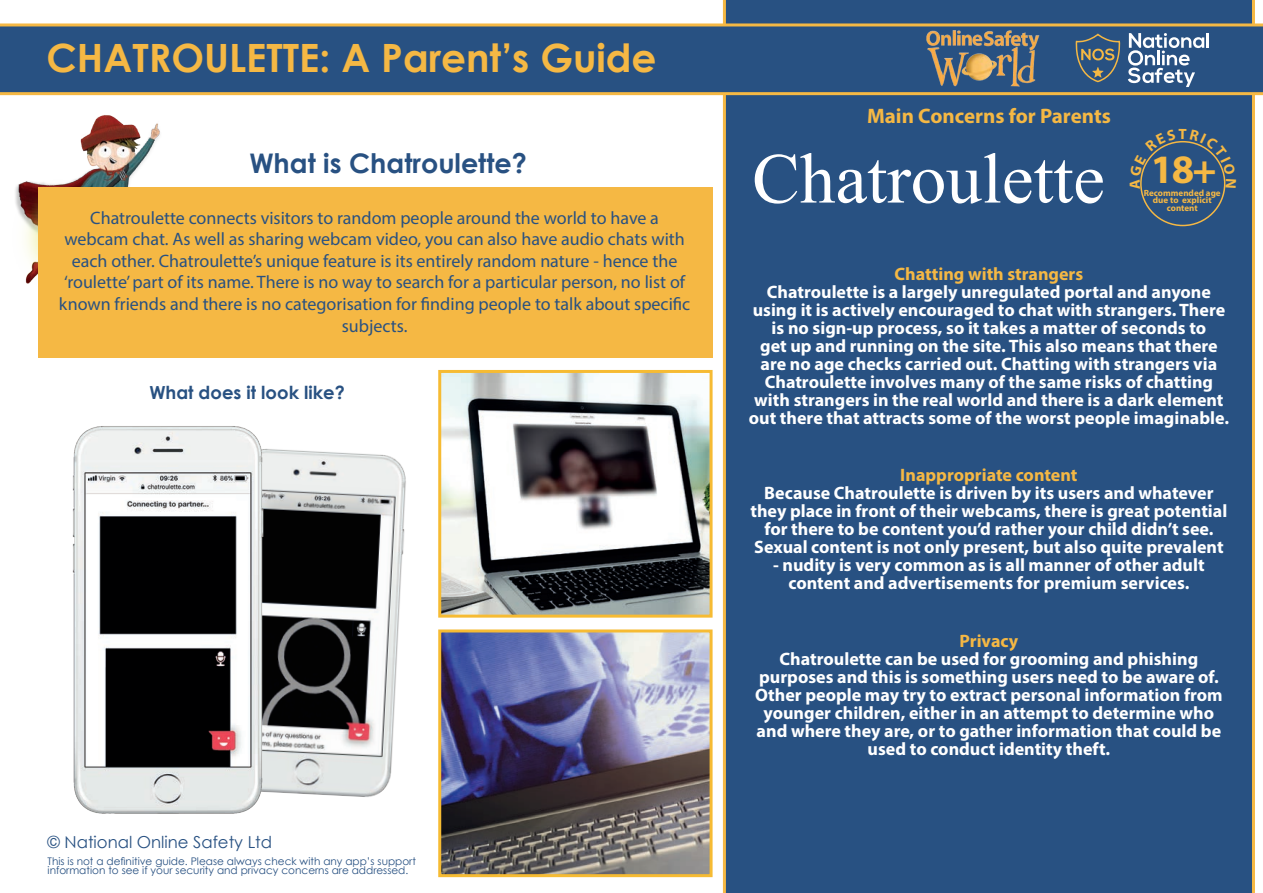
<style>
.page{position:relative;width:1263px;height:893px;background:#fff}
.page>*{position:absolute;margin:0;border:0;box-sizing:border-box;transform-origin:0 0}
.t1{font:71.4px "Times New Roman";color:#fff}
.t2{font:700 40.5px "Myriad Pro";color:#f5b844}
.t3{font:700 39px "Century Gothic";color:#f5b844}
.t4{font:700 27px "Century Gothic";color:#285182}
.t5{font:700 21px "Myriad Pro";color:#f5b844}
.t6{font:700 18px/18px "Myriad Pro";color:#fff;text-align:center}
.t7{font:18px/21.6px "Myriad Pro";color:#285182;text-align:center}
.t8{font:700 18px "Myriad Pro";color:#f5b844}
.t9{font:700 18px "Century Gothic";color:#285182}
.t10{font:16.5px "Century Gothic";color:#285182}
.t11{font:10.5px/9px "Century Gothic";color:#285182}
.t12{font:700 9px/7.8px "Myriad Pro";color:#f5b844;text-align:center}
</style>
<div class="page">
<img style="left:15px;top:115px;width:145px;height:169px">
<div style="left:38px;top:187px;width:674px;height:170px;background:#f5b844"></div>
<div style="left:723px;top:0;width:532px;height:893px;background:#285182"></div>
<svg style="left:0;top:23px;width:1263px;height:72px;background:#3c5b7c"></svg>
<hr style="left:1206px;top:33px;width:3px;height:15px;background:#fff">
<svg style="left:1128px;top:33px;width:76px;height:54px"></svg>
<svg style="left:1075px;top:33px;width:46px;height:58px;background:#4a6277"></svg>
<img style="left:923px;top:29px;width:118px;height:58px">
<img style="left:442px;top:633px;width:266px;height:240px">
<div style="left:438px;top:629px;width:274px;height:248px;border:3px solid #f6bb33"></div>
<img style="left:442px;top:374px;width:266px;height:240px">
<div style="left:438px;top:370px;width:274px;height:248px;border:3px solid #f6bb33"></div>
<img style="left:279px;top:449px;width:127px;height:348px">
<img style="left:72px;top:426px;width:207px;height:388px">
<div style="left:1130px;top:129px;width:106px;height:60px;background:#285182"></div>
<h3 class="t3" style="left:47px;top:28px;width:611px">CHATROULETTE: A Parent’s Guide</h3>
<p class="t5" style="left:867px;top:102px;width:245px">Main Concerns for Parents</p>
<h3 class="t4" style="left:249px;top:143px;width:279px">What is Chatroulette?</h3>
<h1 class="t1" style="left:752px;top:131px;width:354px">Chatroulette</h1>
<h2 class="t2" style="left:1151px;top:143px;width:67px">18+</h2>
<p class="t12" style="left:1144px;top:188px;width:78px">Recommended age due to explicit content</p>
<p class="t7" style="left:59px;top:207px;width:633px">Chatroulette connects visitors to random people around the world to have a webcam chat. As well as sharing webcam video, you can also have audio chats with each other. Chatroulette’s unique feature is its entirely random nature - hence the ‘roulette’ part of its name. There is no way to search for a particular person, no list of known friends and there is no categorisation for finding people to talk about specific subjects.</p>
<p class="t8" style="left:895px;top:262px;width:190px">Chatting with strangers</p>
<p class="t6" style="left:749px;top:282px;width:482px">Chatroulette is a largely unregulated portal and anyone using it is actively encouraged to chat with strangers. There is no sign-up process, so it takes a matter of seconds to<br>get up and running on the site. This also means that there are no age checks carried out. Chatting with strangers via Chatroulette involves many of the same risks of chatting with strangers in the real world and there is a dark element out there that attracts some of the worst people imaginable.</p>
<p class="t9" style="left:149px;top:379px;width:197px">What does it look like?</p>
<p class="t8" style="left:900px;top:463px;width:179px">Inappropriate content</p>
<p class="t6" style="left:750px;top:483px;width:478px">Because Chatroulette is driven by its users and whatever they place in front of their webcams, there is great potential for there to be content you’d rather your child didn’t see.<br>Sexual content is not only present, but also quite prevalent</p>
<p class="t6" style="left:773px;top:555px;width:433px">- nudity is very common as is all manner of other adult content and advertisements for premium services.</p>
<p class="t10" style="left:48px;top:830px;width:226px">© National Online Safety Ltd</p>
<p class="t11" style="left:48px;top:856px;width:370px">This is not a definitive guide. Please always check with any app’s support information to see if your security and privacy concerns are addressed.</p>
<p class="t8" style="left:959px;top:629px;width:60px">Privacy</p>
<p class="t6" style="left:755px;top:650px;width:469px">Chatroulette can be used for grooming and phishing purposes and this is something users need to be aware of.<br>Other people may try to extract personal information from younger children, either in an attempt to determine who and where they are, or to gather information that could be used to conduct identity theft.</p>
</div>
